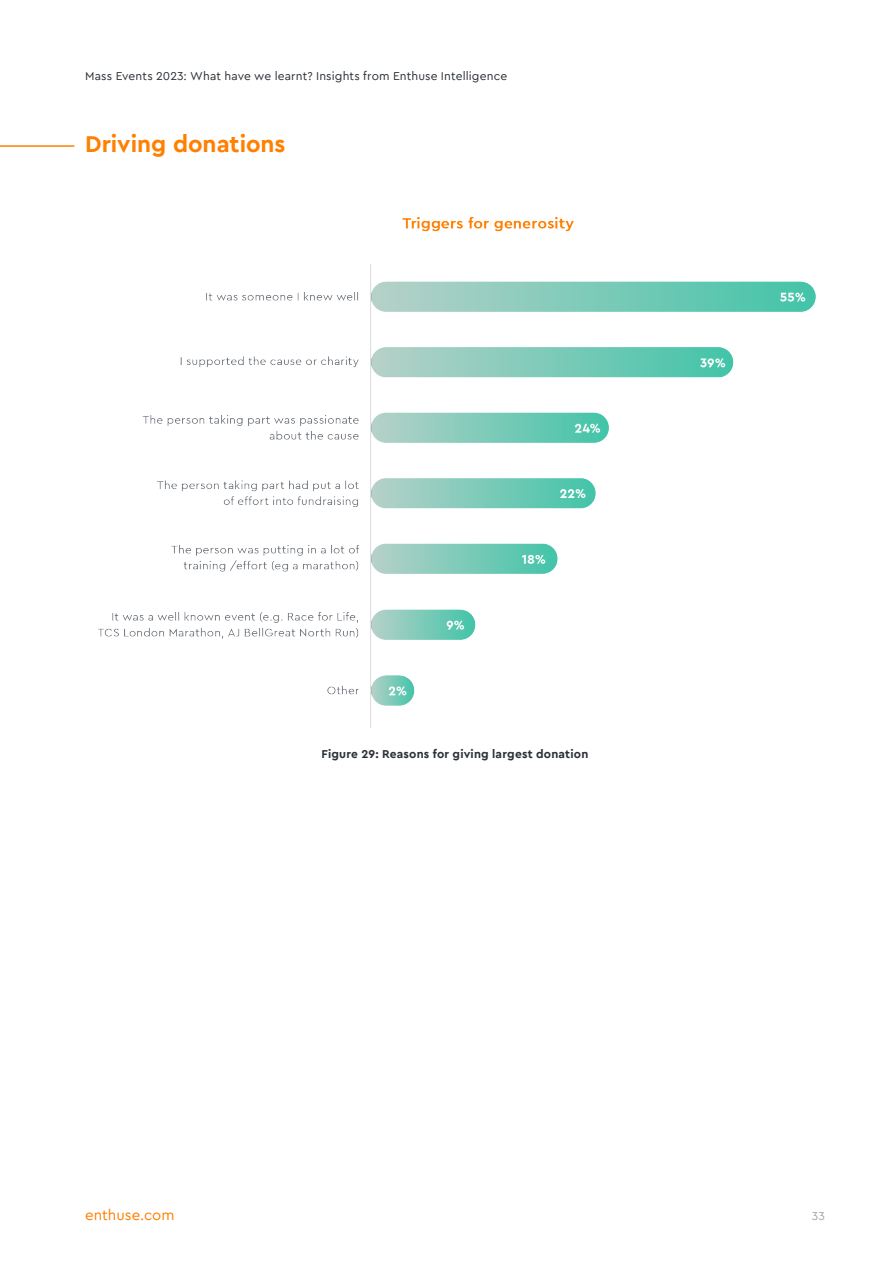
<style>
.page{position:relative;width:893px;height:1263px;background:#fff}
.page>*{position:absolute;margin:0;border:0;box-sizing:border-box;transform-origin:0 0}
.t1{font:700 24px "Cera Pro";color:#ff7f00}
.t2{font:15px "Cera Pro";color:#ff7f00}
.t3{font:12px "Cera Pro";letter-spacing:.01em;color:#2b3035}
.t4{font:700 12px "Cera Pro";letter-spacing:.015em;color:#2b3035}
.t5{font:12px "Cera Pro";color:#a0a6ac}
</style>
<div class="page">
<hr style="left:0;top:145px;width:74px;height:2px;background:#ff7f00">
<img style="left:98px;top:216px;width:717px;height:512px">
<p class="t3" style="left:85px;top:68px;width:424px">Mass Events 2023: What have we learnt? Insights from Enthuse Intelligence</p>
<h1 class="t1" style="left:85px;top:128px;width:202px">Driving donations</h1>
<p class="t4" style="left:322px;top:746px;width:268px">Figure 29: Reasons for giving largest donation</p>
<p class="t2" style="left:85px;top:1205px;width:91px">enthuse.com</p>
<p class="t5" style="left:812px;top:1208px;width:15px">33</p>
</div>
